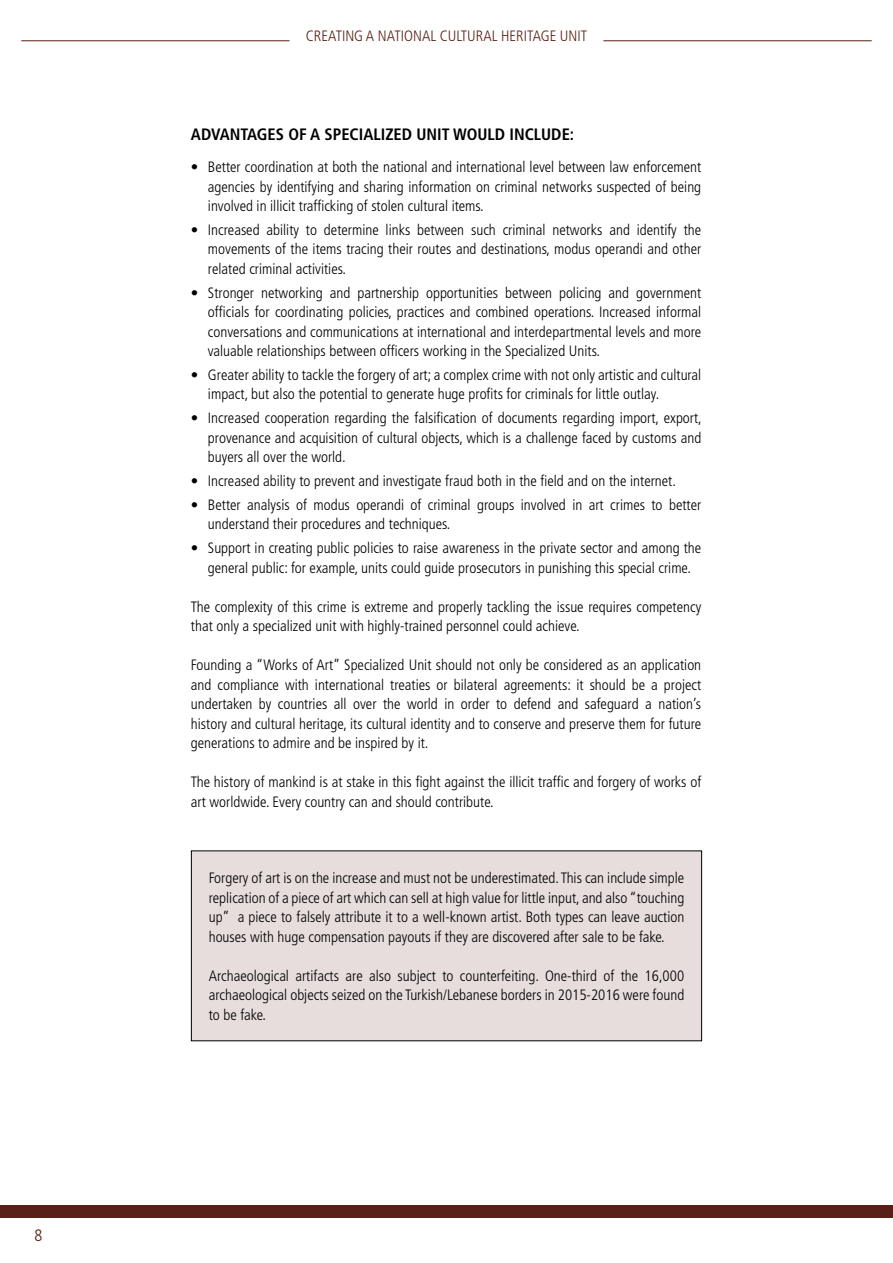
<style>
.page{position:relative;width:893px;height:1263px;background:#fff}
.page>*{position:absolute;margin:0;border:0;box-sizing:border-box;transform-origin:0 0}
.texte{font:700 condensed 16.5px "Frutiger LT Std";color:#000}
.t1{font:300 condensed 16.5px "Frutiger LT Std";color:#582016}
.texte-2{font:300 condensed 15px/19.5px "Frutiger LT Std";color:#000;text-align:justify}
.t2{font:300 condensed 15px "Frutiger LT Std";color:#582016}
</style>
<div class="page">
<div style="left:191px;top:851px;width:511px;height:190px;background:#e6dddc"></div>
<hr style="left:21px;top:40px;width:269px;height:1px;background:#582016">
<hr style="left:603px;top:40px;width:269px;height:1px;background:#582016">
<div style="left:0;top:1205px;width:893px;height:13px;background:#582016"></div>
<p class="t1" style="left:35px;top:1226px;width:9px">8</p>
<p class="t2" style="left:306px;top:27px;width:283px">CREATING A NATIONAL CULTURAL HERITAGE UNIT</p>
<p class="texte" style="left:191px;top:124px;width:385px">ADVANTAGES OF A SPECIALIZED UNIT WOULD INCLUDE:</p>
<p class="texte-2" style="left:208px;top:157px;width:495px;text-indent:-17px">• Better coordination at both the national and international level between law enforcement agencies by identifying and sharing information on criminal networks suspected of being involved in illicit trafficking of stolen cultural items.</p>
<p class="texte-2" style="left:208px;top:220px;width:495px;text-indent:-17px">• Increased ability to determine links between such criminal networks and identify the movements of the items tracing their routes and destinations, modus operandi and other related criminal activities.</p>
<p class="texte-2" style="left:208px;top:283px;width:495px;text-indent:-17px">• Stronger networking and partnership opportunities between policing and government officials for coordinating policies, practices and combined operations. Increased informal conversations and communications at international and interdepartmental levels and more valuable relationships between officers working in the Specialized Units.</p>
<p class="texte-2" style="left:208px;top:365px;width:495px;text-indent:-17px">• Greater ability to tackle the forgery of art; a complex crime with not only artistic and cultural impact, but also the potential to generate huge profits for criminals for little outlay.</p>
<p class="texte-2" style="left:208px;top:408px;width:495px;text-indent:-17px">• Increased cooperation regarding the falsification of documents regarding import, export, provenance and acquisition of cultural objects, which is a challenge faced by customs and buyers all over the world.</p>
<p class="texte-2" style="left:191px;top:471px;width:487px">• Increased ability to prevent and investigate fraud both in the field and on the internet.</p>
<p class="texte-2" style="left:208px;top:495px;width:495px;text-indent:-17px">• Better analysis of modus operandi of criminal groups involved in art crimes to better understand their procedures and techniques.</p>
<p class="texte-2" style="left:191px;top:538px;width:512px;text-align:center">• Support in creating public policies to raise awareness in the private sector and among the general public: for example, units could guide prosecutors in punishing this special crime.</p>
<p class="texte-2" style="left:191px;top:597px;width:512px">The complexity of this crime is extreme and properly tackling the issue requires competency that only a specialized unit with highly-trained personnel could achieve.</p>
<p class="texte-2" style="left:191px;top:655px;width:512px">Founding a “Works of Art” Specialized Unit should not only be considered as an application and compliance with international treaties or bilateral agreements: it should be a project undertaken by countries all over the world in order to defend and safeguard a nation’s history and cultural heritage, its cultural identity and to conserve and preserve them for future generations to admire and be inspired by it.</p>
<p class="texte-2" style="left:191px;top:772px;width:512px">The history of mankind is at stake in this fight against the illicit traffic and forgery of works of art worldwide. Every country can and should contribute.</p>
<p class="texte-2" style="left:209px;top:868px;width:477px">Forgery of art is on the increase and must not be underestimated. This can include simple replication of a piece of art which can sell at high value for little input, and also “touching up” a piece to falsely attribute it to a well-known artist. Both types can leave auction houses with huge compensation payouts if they are discovered after sale to be fake.</p>
<p class="texte-2" style="left:209px;top:966px;width:477px">Archaeological artifacts are also subject to counterfeiting. One-third of the 16,000 archaeological objects seized on the Turkish/Lebanese borders in 2015-2016 were found to be fake.</p>
</div>
